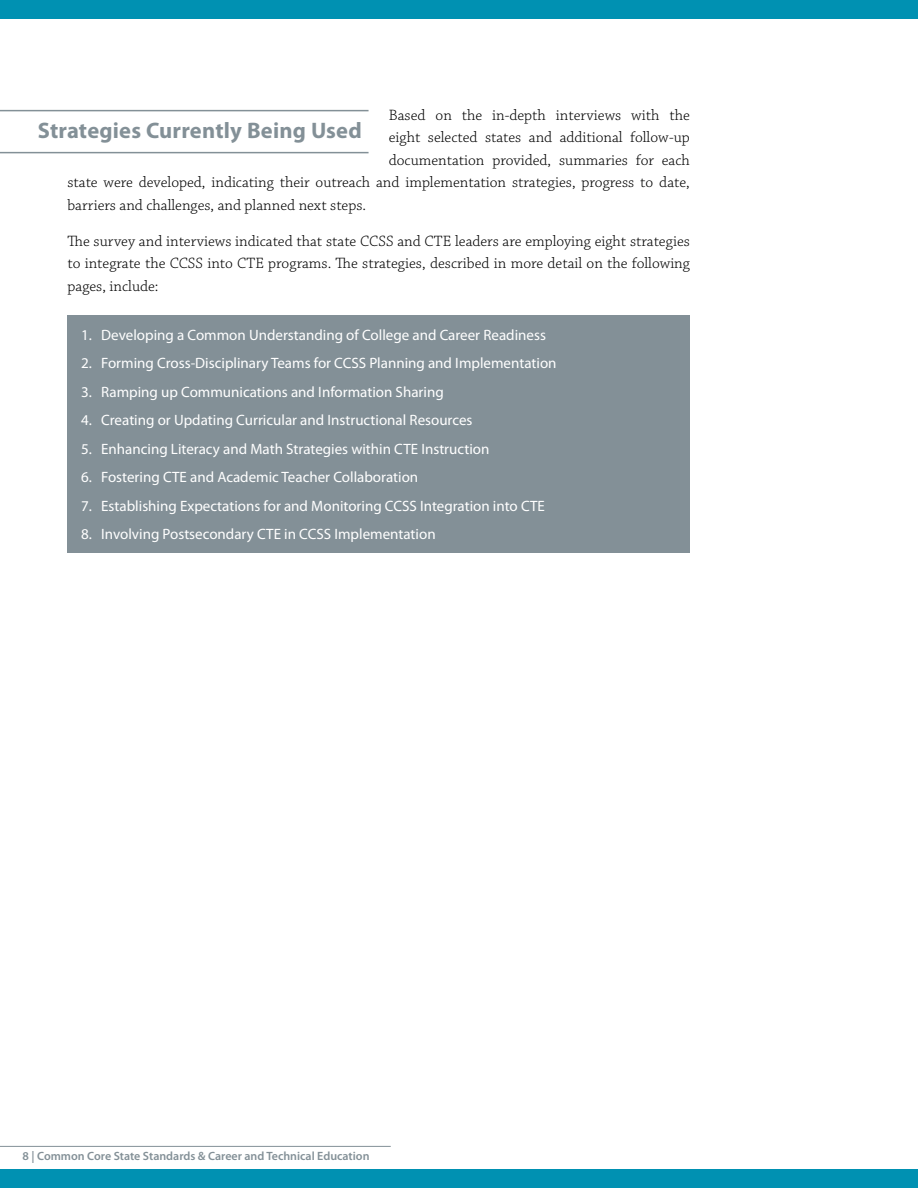
<style>
.page{position:relative;width:918px;height:1188px;background:#fff}
.page>*{position:absolute;margin:0;border:0;box-sizing:border-box;transform-origin:0 0}
.t1{font:700 22.5px "Myriad Pro";letter-spacing:.01em;color:#839097}
.t2{font:300 15.75px/22.5px "Chaparral Pro";color:#000;text-align:justify}
.t3{font:15px "Myriad Pro";color:#fff}
.t4{font:600 12px "Myriad Pro";color:#839097}
</style>
<div class="page">
<div style="left:0;top:0;width:918px;height:18px;background:#0091b2"></div>
<div style="left:0;top:1170px;width:918px;height:18px;background:#0091b2"></div>
<hr style="left:0;top:1146px;width:391px;height:1px;background:#839097">
<hr style="left:0;top:110px;width:369px;height:1px;background:#839097">
<hr style="left:0;top:152px;width:369px;height:1px;background:#839097">
<div style="left:68px;top:315px;width:622px;height:238px;background:#839097"></div>
<p class="t2" style="left:389px;top:104px;width:303px">Based on the in-depth interviews with the</p>
<p class="t2" style="left:389px;top:127px;width:303px">eight selected states and additional follow-up</p>
<p class="t2" style="left:389px;top:149px;width:303px">documentation provided, summaries for each</p>
<p class="t2" style="left:68px;top:172px;width:624px">state were developed, indicating their outreach and implementation strategies, progress to date,</p>
<p class="t2" style="left:68px;top:194px;width:300px">barriers and challenges, and planned next steps.</p>
<p class="t2" style="left:68px;top:230px;width:624px">The survey and interviews indicated that state CCSS and CTE leaders are employing eight strategies to integrate the CCSS into CTE programs. The strategies, described in more detail on the following pages, include:</p>
<h1 class="t1" style="left:38px;top:116px;width:326px">Strategies Currently Being Used</h1>
<p class="t3" style="left:81px;top:326px;width:466px">1. Developing a Common Understanding of College and Career Readiness</p>
<p class="t3" style="left:81px;top:354px;width:477px">2. Forming Cross-Disciplinary Teams for CCSS Planning and Implementation</p>
<p class="t3" style="left:81px;top:383px;width:364px">3. Ramping up Communications and Information Sharing</p>
<p class="t3" style="left:81px;top:411px;width:393px">4. Creating or Updating Curricular and Instructional Resources</p>
<p class="t3" style="left:81px;top:440px;width:410px">5. Enhancing Literacy and Math Strategies within CTE Instruction</p>
<p class="t3" style="left:81px;top:468px;width:339px">6. Fostering CTE and Academic Teacher Collaboration</p>
<p class="t3" style="left:81px;top:497px;width:465px">7. Establishing Expectations for and Monitoring CCSS Integration into CTE</p>
<p class="t3" style="left:81px;top:525px;width:356px">8. Involving Postsecondary CTE in CCSS Implementation</p>
<p class="t4" style="left:23px;top:1149px;width:348px">8 | Common Core State Standards &amp; Career and Technical Education</p>
</div>
